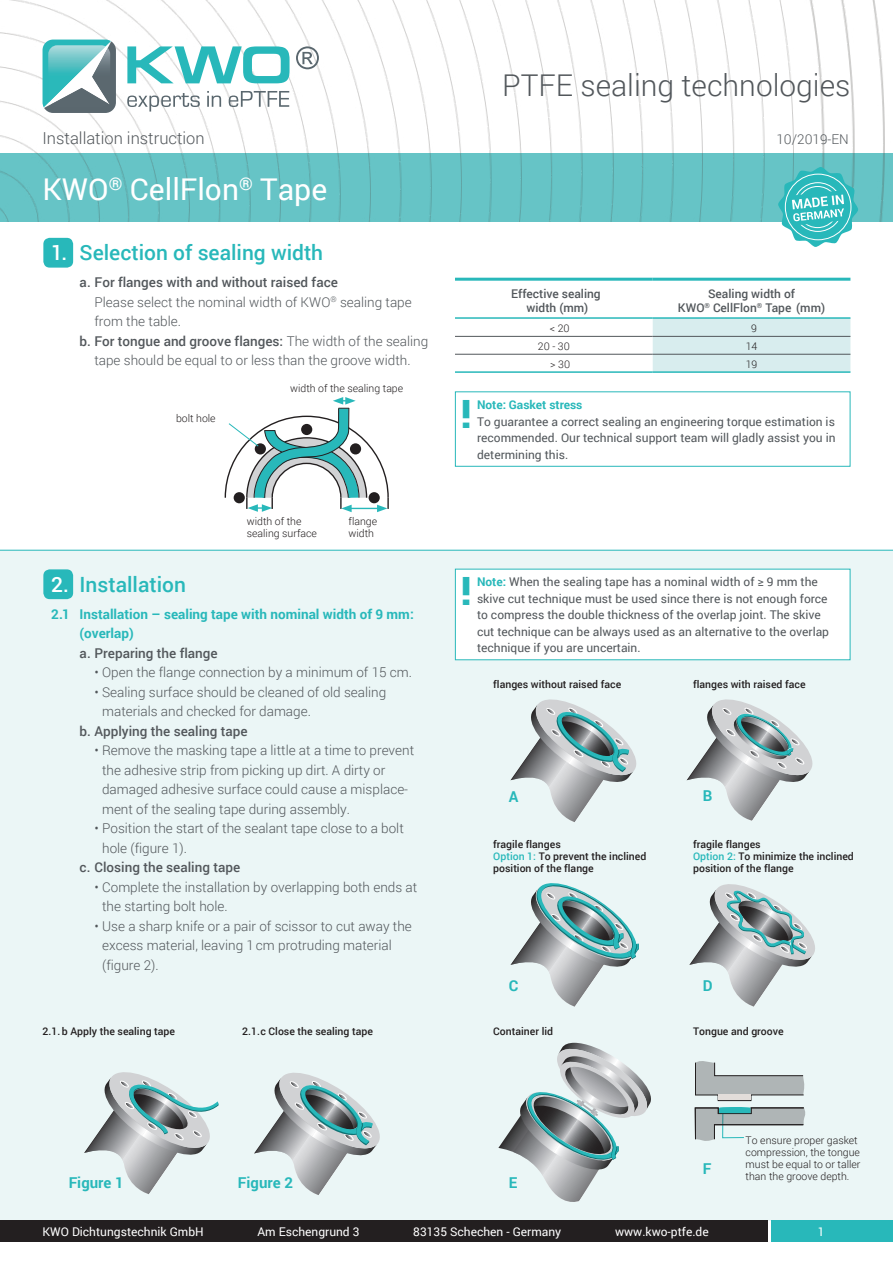
<style>
.page{position:relative;width:893px;height:1263px;background:#fff}
.page>*{position:absolute;margin:0;border:0;box-sizing:border-box;transform-origin:0 0}
.Body_10_13_Medium_LW{font:900 39px "Roboto";color:#28b8ba}
.Body_10_13_Medium_LW-2{font:300 30px "Roboto";color:#52575b}
.Body_10_13_Medium_LW-3{font:30px "Roboto";color:#fff}
.Body_10_13_Medium_LW-4{font:500 21px "Roboto";color:#28b8ba}
.Body_10_13_Medium_LW-5{font:300 16.5px "Roboto";color:#52575b}
.Body_10_13_Medium_LW-6{font:700 15px "Roboto";color:#28b8ba}
.Body_10_13_Medium_LW-7{font:300 13.5px/19.5px "Roboto";color:#52575b}
.Body_10_13_Medium_LW-8{font:500 13.5px "Roboto";color:#52575b}
.Body_10_13_Medium_LW-9{font:700 13.5px/19.5px "Roboto";color:#28b8ba}
.Body_10_13_Medium_LW-10{font:12px/16.5px "Roboto";color:#52575b;text-align:justify}
.Body_10_13_Medium_LW-11{font:12px "Roboto";color:#fff}
._7_5_8_5_Content_cen{font:500 12px "Roboto";color:#52575b}
.Body_10_13_Medium_LW-12{font:700 12px "Roboto";letter-spacing:-.005em;color:#28b8ba}
.Body_10_13_Medium_LW-13{font:500 10.5px/12px "Roboto";color:#231f20}
.Body_10_13_Medium_LW-14{font:300 10.5px/12px "Roboto";color:#231f20}
._7_5_8_5_Content_cen-2{font:300 10.5px "Roboto";color:#231f20}
.s1{color:#fff}
.s2{font-weight:500}
.s3{font-weight:700;color:#28b8ba}
.s4{color:#28b8ba}
</style>
<div class="page">
<div style="left:43px;top:238px;width:30px;height:30px;background:#28b8ba;border-radius:6px"></div>
<div style="left:0;top:550px;width:893px;height:670px;background:#ebf6f6"></div>
<img style="left:0;top:0;width:893px;height:221px">
<svg style="left:43px;top:40px;width:73px;height:73px"></svg>
<svg style="left:778px;top:167px;width:80px;height:80px"></svg>
<svg style="left:455px;top:319px;width:395px;height:52px"></svg>
<hr style="left:455px;top:278px;width:198px;height:3px;background:#28b8ba">
<hr style="left:653px;top:278px;width:197px;height:3px;background:#28b8ba">
<hr style="left:455px;top:336px;width:198px;height:1px;background:#52575b">
<hr style="left:653px;top:336px;width:197px;height:1px;background:#52575b">
<hr style="left:455px;top:354px;width:198px;height:1px;background:#52575b">
<hr style="left:653px;top:354px;width:197px;height:1px;background:#52575b">
<hr style="left:455px;top:371px;width:198px;height:2px;background:#28b8ba">
<hr style="left:653px;top:371px;width:197px;height:2px;background:#28b8ba">
<hr style="left:455px;top:317px;width:198px;height:2px;background:#28b8ba">
<hr style="left:653px;top:317px;width:197px;height:2px;background:#28b8ba">
<div style="left:0;top:1220px;width:767px;height:22px;background:#231f20"></div>
<div style="left:772px;top:1220px;width:121px;height:22px;background:#28b8ba"></div>
<hr style="left:0;top:550px;width:893px;height:1px;background:#28b8ba">
<div style="left:455px;top:391px;width:395px;height:76px;border:1px solid #28b8ba"></div>
<div style="left:455px;top:569px;width:395px;height:91px;background:#fff"></div>
<svg style="left:84px;top:1072px;width:135px;height:122px"></svg>
<svg style="left:254px;top:1072px;width:126px;height:123px"></svg>
<svg style="left:510px;top:883px;width:129px;height:124px"></svg>
<svg style="left:689px;top:884px;width:126px;height:123px"></svg>
<svg style="left:498px;top:1043px;width:153px;height:159px"></svg>
<svg style="left:510px;top:699px;width:127px;height:123px"></svg>
<svg style="left:687px;top:699px;width:126px;height:122px"></svg>
<svg style="left:127px;top:0;width:274px;height:513px"></svg>
<div style="left:43px;top:569px;width:30px;height:30px;background:#28b8ba;border-radius:6px"></div>
<svg style="left:695px;top:1061px;width:110px;height:40px"></svg>
<svg style="left:694px;top:1107px;width:112px;height:34px"></svg>
<div style="left:718px;top:1094px;width:33px;height:6px;background:#e2ddda"></div>
<p class="Body_10_13_Medium_LW-2" style="left:502px;top:64px;width:350px">PTFE sealing technologies</p>
<p class="Body_10_13_Medium_LW-5" style="left:43px;top:126px;width:164px">Installation instruction</p>
<p class="Body_10_13_Medium_LW-7" style="left:776px;top:129px;width:74px">10/2019-EN</p>
<p class="Body_10_13_Medium_LW-3" style="left:43px;top:168px;width:286px">KWO<sup>®</sup> CellFlon<sup>®</sup> Tape</p>
<p class="Body_10_13_Medium_LW-4" style="left:51px;top:238px;width:274px"><span class="s1">1.</span> Selection of sealing width</p>
<p class="Body_10_13_Medium_LW-7" style="left:95px;top:272px;width:319px;text-indent:-15px"><span class="s2">a. For flanges with and without raised face<br></span>Please select the nominal width of KWO<sup>®</sup> sealing tape from the table.</p>
<p class="Body_10_13_Medium_LW-7" style="left:80px;top:331px;width:350px;text-align:center"><span class="s2">b. For tongue and groove flanges:</span> The width of the sealing tape should be equal to or less than the groove width.</p>
<p class="Body_10_13_Medium_LW-14" style="left:176px;top:411px;width:41px">bolt hole</p>
<p class="Body_10_13_Medium_LW-14" style="left:290px;top:382px;width:115px">width of the sealing tape</p>
<p class="Body_10_13_Medium_LW-14" style="left:247px;top:514px;width:72px;line-height:12.6px">width of the sealing surface</p>
<p class="Body_10_13_Medium_LW-14" style="left:349px;top:514px;width:30px">flange</p>
<p class="Body_10_13_Medium_LW-14" style="left:349px;top:527px;width:27px">width</p>
<p class="Body_10_13_Medium_LW-4" style="left:51px;top:569px;width:136px"><span class="s1">2.</span> Installation</p>
<p class="Body_10_13_Medium_LW-9" style="left:80px;top:603px;width:336px;text-indent:-28px">2.1 Installation – sealing tape with nominal width of 9 mm: (overlap)</p>
<p class="Body_10_13_Medium_LW-8" style="left:80px;top:643px;width:140px">a. Preparing the flange</p>
<p class="Body_10_13_Medium_LW-7" style="left:95px;top:662px;width:319px">• Open the flange connection by a minimum of 15 cm.</p>
<p class="Body_10_13_Medium_LW-7" style="left:102px;top:682px;width:286px;text-indent:-8px">• Sealing surface should be cleaned of old sealing materials and checked for damage.</p>
<p class="Body_10_13_Medium_LW-8" style="left:80px;top:721px;width:170px">b. Applying the sealing tape</p>
<p class="Body_10_13_Medium_LW-7" style="left:102px;top:740px;width:314px;text-indent:-8px">• Remove the masking tape a little at a time to prevent the adhesive strip from picking up dirt. A dirty or damaged adhesive surface could cause a misplace&shy;ment of the sealing tape during assembly.</p>
<p class="Body_10_13_Medium_LW-7" style="left:102px;top:818px;width:303px;text-indent:-8px">• Position the start of the sealant tape close to a bolt hole (figure 1).</p>
<p class="Body_10_13_Medium_LW-8" style="left:80px;top:858px;width:162px">c. Closing the sealing tape</p>
<p class="Body_10_13_Medium_LW-7" style="left:102px;top:877px;width:317px;text-indent:-8px">• Complete the installation by overlapping both ends at the starting bolt hole.</p>
<p class="Body_10_13_Medium_LW-7" style="left:102px;top:916px;width:311px;text-indent:-8px">• Use a sharp knife or a pair of scissor to cut away the excess material, leaving 1 cm protruding material (figure 2).</p>
<p class="Body_10_13_Medium_LW-13" style="left:43px;top:1025px;width:134px">2.1. b Apply the sealing tape</p>
<p class="Body_10_13_Medium_LW-13" style="left:242px;top:1025px;width:132px">2.1. c Close the sealing tape</p>
<p class="_7_5_8_5_Content_cen" style="left:511px;top:285px;width:91px">Effective sealing</p>
<p class="_7_5_8_5_Content_cen" style="left:527px;top:299px;width:63px">width (mm)</p>
<p class="_7_5_8_5_Content_cen" style="left:708px;top:285px;width:89px">Sealing width of</p>
<p class="_7_5_8_5_Content_cen" style="left:678px;top:299px;width:149px">KWO<sup>®</sup> CellFlon<sup>®</sup> Tape (mm)</p>
<p class="_7_5_8_5_Content_cen-2" style="left:550px;top:321px;width:21px">&lt; 20</p>
<p class="_7_5_8_5_Content_cen-2" style="left:751px;top:321px;width:7px">9</p>
<p class="_7_5_8_5_Content_cen-2" style="left:538px;top:339px;width:33px">20 - 30</p>
<p class="_7_5_8_5_Content_cen-2" style="left:746px;top:339px;width:13px">14</p>
<p class="_7_5_8_5_Content_cen-2" style="left:550px;top:357px;width:21px">&gt; 30</p>
<p class="_7_5_8_5_Content_cen-2" style="left:746px;top:357px;width:13px">19</p>
<p class="Body_10_13_Medium_LW-12" style="left:477px;top:396px;width:107px">Note: Gasket stress</p>
<p class="Body_10_13_Medium_LW-10" style="left:477px;top:413px;width:360px">To guarantee a correct sealing an engineering torque estimation is recommended. Our technical support team will gladly assist you in determining this.</p>
<p class="Body_10_13_Medium_LW" style="left:461px;top:386px;width:12px">!</p>
<p class="Body_10_13_Medium_LW-10" style="left:477px;top:573px;width:354px;text-align:left"><span class="s3">Note:</span> When the sealing tape has a nominal width of ≥ 9 mm the skive cut technique must be used since there is not enough force to compress the double thickness of the overlap joint. The skive cut technique can be always used as an alternative to the overlap technique if you are uncertain.</p>
<p class="Body_10_13_Medium_LW" style="left:461px;top:564px;width:12px">!</p>
<p class="Body_10_13_Medium_LW-13" style="left:493px;top:678px;width:130px">flanges without raised face</p>
<p class="Body_10_13_Medium_LW-13" style="left:693px;top:678px;width:114px">flanges with raised face</p>
<p class="Body_10_13_Medium_LW-6" style="left:509px;top:786px;width:11px">A</p>
<p class="Body_10_13_Medium_LW-6" style="left:703px;top:785px;width:11px">B</p>
<p class="Body_10_13_Medium_LW-13" style="left:493px;top:838px;width:69px">fragile flanges</p>
<p class="Body_10_13_Medium_LW-13" style="left:493px;top:850px;width:155px"><span class="s4">Option 1:</span> To prevent the inclined position of the flange</p>
<p class="Body_10_13_Medium_LW-13" style="left:693px;top:838px;width:69px">fragile flanges</p>
<p class="Body_10_13_Medium_LW-13" style="left:693px;top:850px;width:162px"><span class="s4">Option 2:</span> To minimize the inclined position of the flange</p>
<p class="Body_10_13_Medium_LW-6" style="left:509px;top:975px;width:11px">C</p>
<p class="Body_10_13_Medium_LW-6" style="left:703px;top:975px;width:11px">D</p>
<p class="Body_10_13_Medium_LW-13" style="left:493px;top:1025px;width:61px">Container lid</p>
<p class="Body_10_13_Medium_LW-13" style="left:693px;top:1025px;width:92px">Tongue and groove</p>
<p class="Body_10_13_Medium_LW-6" style="left:69px;top:1172px;width:57px">Figure 1</p>
<p class="Body_10_13_Medium_LW-6" style="left:238px;top:1172px;width:57px">Figure 2</p>
<p class="Body_10_13_Medium_LW-6" style="left:509px;top:1172px;width:10px">E</p>
<p class="Body_10_13_Medium_LW-6" style="left:703px;top:1158px;width:10px">F</p>
<p class="Body_10_13_Medium_LW-14" style="left:746px;top:1134px;width:116px">To ensure proper gasket compression, the tongue must be equal to or taller than the groove depth.</p>
<p class="Body_10_13_Medium_LW-11" style="left:43px;top:1223px;width:163px">KWO Dichtungstechnik GmbH</p>
<p class="Body_10_13_Medium_LW-11" style="left:257px;top:1223px;width:104px">Am Eschengrund 3</p>
<p class="Body_10_13_Medium_LW-11" style="left:413px;top:1223px;width:149px">83135 Schechen ‑ Germany</p>
<p class="Body_10_13_Medium_LW-11" style="left:615px;top:1223px;width:95px">www.kwo-ptfe.de</p>
<p class="Body_10_13_Medium_LW-11" style="left:818px;top:1223px;width:8px">1</p>
</div>
